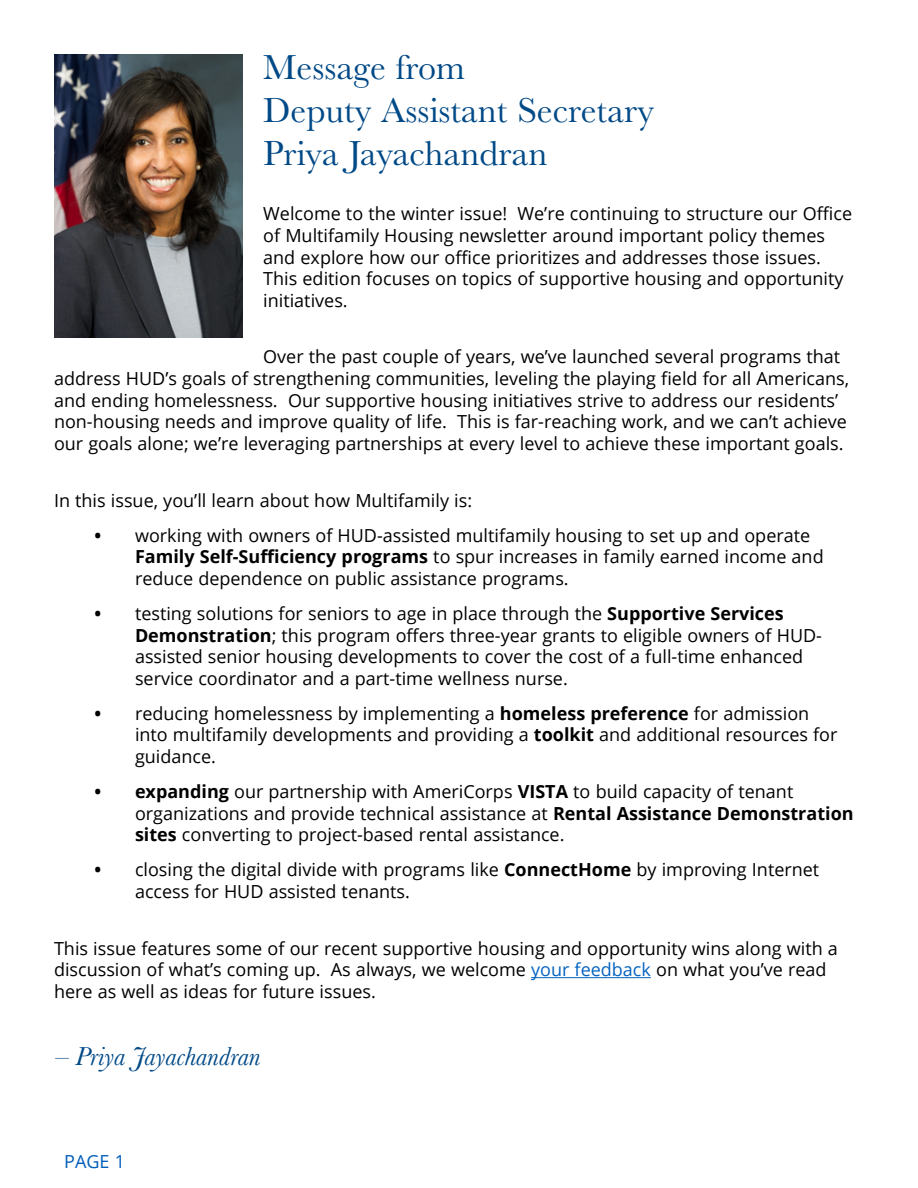
<style>
.page{position:relative;width:918px;height:1188px;background:#fff}
.page>*{position:absolute;margin:0;border:0;box-sizing:border-box;transform-origin:0 0}
.t1{font:36px/43.2px "Baskerville MT Std";color:#004987}
.t2{font:italic 27px "Baskerville MT Std";color:#004987}
.t3{font:18px/21.6px "Open Sans";color:#000}
.t4{font:18px "Open Sans";color:#005db9}
.s1{font-weight:700}
.s2{color:#0563c1}
</style>
<div class="page">
<hr style="left:531px;top:977px;width:120px;height:1px;background:#0563c1">
<img style="left:54px;top:54px;width:189px;height:284px">
<h1 class="t1" style="left:263px;top:45px;width:392px">Message from<br>Deputy Assistant Secretary<br>Priya Jayachandran</h1>
<p class="t3" style="left:263px;top:203px;width:590px">Welcome to the winter issue! We’re continuing to structure our Office of Multifamily Housing newsletter around important policy themes and explore how our office prioritizes and addresses those issues.<br>This edition focuses on topics of supportive housing and opportunity initiatives.</p>
<p class="t3" style="left:54px;top:346px;width:797px;text-indent:209px">Over the past couple of years, we’ve launched several programs that address HUD’s goals of strengthening communities, leveling the playing field for all Americans, and ending homelessness. Our supportive housing initiatives strive to address our residents’ non-housing needs and improve quality of life. This is far-reaching work, and we can’t achieve our goals alone; we’re leveraging partnerships at every level to achieve these important goals.</p>
<p class="t3" style="left:54px;top:489px;width:420px">In this issue, you’ll learn about how Multifamily is:</p>
<p class="t3" style="left:135px;top:524px;width:690px;text-indent:-40px"><span class="s1">•</span> working with owners of HUD-assisted multifamily housing to set up and operate<br><span class="s1">Family Self-Sufficiency programs</span> to spur increases in family earned income and reduce dependence on public assistance programs.</p>
<p class="t3" style="left:135px;top:602px;width:689px;text-indent:-40px"><span class="s1">•</span> testing solutions for seniors to age in place through the <span class="s1">Supportive Services Demonstration</span>; this program offers three-year grants to eligible owners of HUD&shy;assisted senior housing developments to cover the cost of a full-time enhanced service coordinator and a part-time wellness nurse.</p>
<p class="t3" style="left:135px;top:702px;width:704px;text-indent:-40px"><span class="s1">•</span> reducing homelessness by implementing a <span class="s1">homeless preference</span> for admission into multifamily developments and providing a <span class="s1">toolkit</span> and additional resources for guidance.</p>
<p class="t3" style="left:135px;top:780px;width:720px;text-indent:-40px"><span class="s1">• expanding</span> our partnership with AmeriCorps <span class="s1">VISTA</span> to build capacity of tenant organizations and provide technical assistance at <span class="s1">Rental Assistance Demonstration sites</span> converting to project-based rental assistance.</p>
<p class="t3" style="left:135px;top:859px;width:686px;text-indent:-41px"><span class="s1">•</span> closing the digital divide with programs like <span class="s1">ConnectHome</span> by improving Internet access for HUD assisted tenants.</p>
<p class="t3" style="left:54px;top:937px;width:785px">This issue features some of our recent supportive housing and opportunity wins along with a discussion of what’s coming up. As always, we welcome <span class="s2">your feedback</span> on what you’ve read here as well as ideas for future issues.</p>
<h2 class="t2" style="left:54px;top:1041px;width:208px">– Priya Jayachandran</h2>
<p class="t4" style="left:64px;top:1149px;width:62px">PAGE 1</p>
</div>
